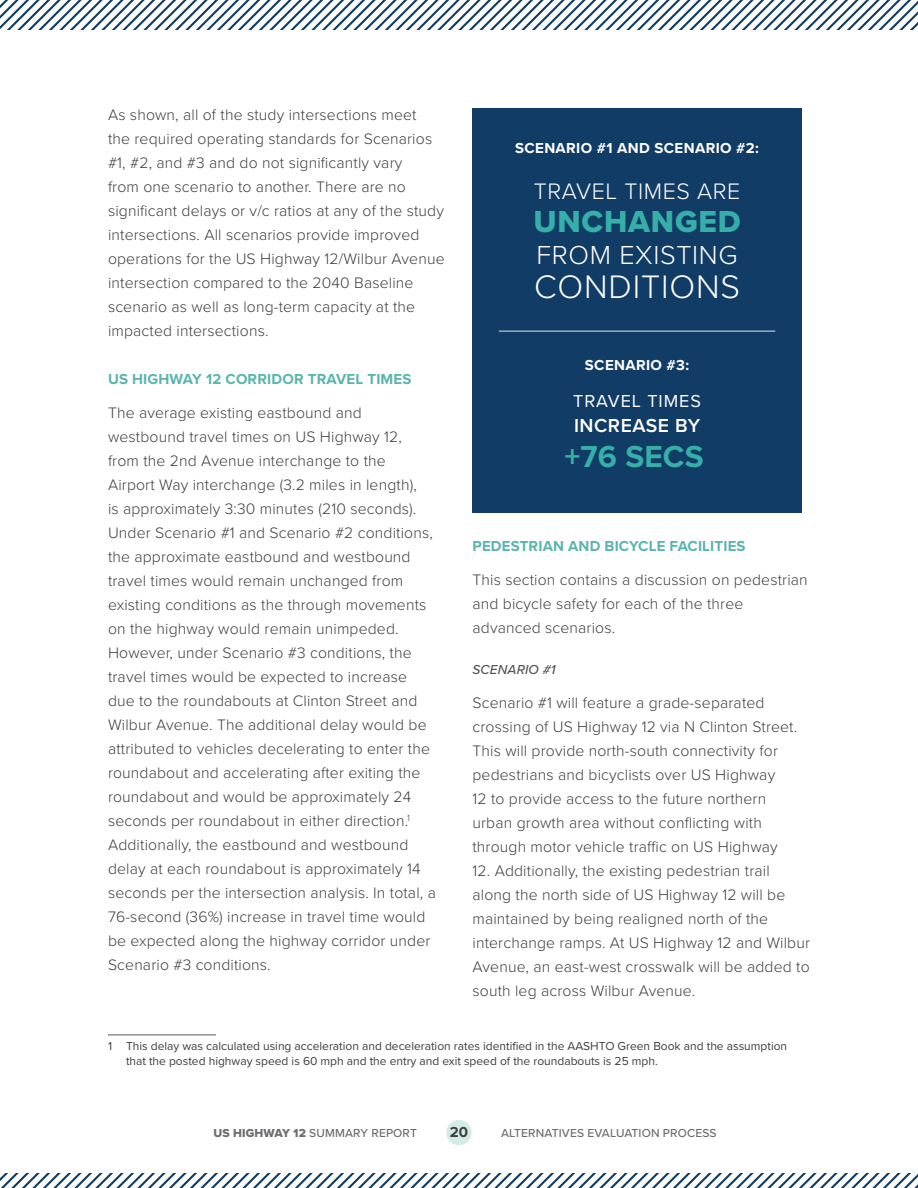
<style>
.page{position:relative;width:918px;height:1188px;background:#fff}
.page>*{position:absolute;margin:0;border:0;box-sizing:border-box;transform-origin:0 0}
.t1{font:300 33.75px "Proxima Nova";letter-spacing:.025em;color:#fff}
.t2{font:31.5px "Proxima Nova Extrabld";letter-spacing:.025em;color:#35afa8}
.t3{font:700 31.5px "Proxima Nova";letter-spacing:.005em;color:#35afa8}
.t4{font:300 27px "Proxima Nova";letter-spacing:.025em;color:#fff}
.t5{font:300 23.25px "Proxima Nova";letter-spacing:.025em;color:#fff}
.t6{font:600 19.5px "Proxima Nova";letter-spacing:.025em;color:#fff}
.t7{font:18px "Proxima Nova";letter-spacing:.05em;color:#fff}
.t8{font:300 15.75px/24px "Proxima Nova";letter-spacing:.01em;color:#3e3e3f}
.t9{font:700 15px "Proxima Nova";letter-spacing:.01em;color:#5ab5ae}
.t10{font:700 15px "Proxima Nova";letter-spacing:.025em;color:#fff}
.t11{font:700 15px "Proxima Nova";color:#3e3e3f}
.t12{font:italic 500 13.5px "Proxima Nova";letter-spacing:.01em;color:#545557}
.t13{font:12px/15px "Proxima Nova";color:#3e3e3f}
.t14{font:500 12px "Proxima Nova";letter-spacing:.01em;color:#6c6d70}
.s1{font-family:"Proxima Nova Extrabld";font-weight:400}
</style>
<div class="page">
<svg style="left:0;top:0;width:918px;height:30px"></svg>
<svg style="left:0;top:1173px;width:918px;height:15px"></svg>
<div style="left:446px;top:1120px;width:26px;height:25px;background:#d3eae5;border-radius:50%"></div>
<hr style="left:108px;top:1035px;width:108px;height:1px;background:#57585a">
<div style="left:472px;top:108px;width:330px;height:404px;background:#113c66"></div>
<hr style="left:499px;top:331px;width:276px;height:1px;background:#d4ece6">
<p class="t8" style="left:108px;top:102px;width:338px">As shown, all of the study intersections meet<br>the required operating standards for Scenarios #1, #2, and #3 and do not significantly vary<br>from one scenario to another. There are no significant delays or v/c ratios at any of the study intersections. All scenarios provide improved operations for the US Highway 12/Wilbur Avenue intersection compared to the 2040 Baseline scenario as well as long-term capacity at the impacted intersections.</p>
<p class="t9" style="left:108px;top:368px;width:305px">US HIGHWAY 12 CORRIDOR TRAVEL TIMES</p>
<p class="t8" style="left:108px;top:400px;width:329px">The average existing eastbound and westbound travel times on US Highway 12, from the 2nd Avenue interchange to the Airport Way interchange (3.2 miles in length),<br>is approximately 3:30 minutes (210 seconds).<br>Under Scenario #1 and Scenario #2 conditions, the approximate eastbound and westbound travel times would remain unchanged from existing conditions as the through movements on the highway would remain unimpeded.<br>However, under Scenario #3 conditions, the travel times would be expected to increase due to the roundabouts at Clinton Street and Wilbur Avenue. The additional delay would be attributed to vehicles decelerating to enter the roundabout and accelerating after exiting the roundabout and would be approximately 24 seconds per roundabout in either direction.<sup>1<br></sup>Additionally, the eastbound and westbound delay at each roundabout is approximately 14 seconds per the intersection analysis. In total, a 76-second (36%) increase in travel time would be expected along the highway corridor under Scenario #3 conditions.</p>
<p class="t10" style="left:515px;top:137px;width:245px">SCENARIO #1 AND SCENARIO #2:</p>
<h3 class="t5" style="left:534px;top:174px;width:208px">TRAVEL TIMES ARE</h3>
<h2 class="t2" style="left:533px;top:198px;width:209px">UNCHANGED</h2>
<h3 class="t4" style="left:536px;top:235px;width:203px">FROM EXISTING</h3>
<h1 class="t1" style="left:534px;top:262px;width:208px">CONDITIONS</h1>
<p class="t10" style="left:585px;top:354px;width:106px">SCENARIO #3:</p>
<p class="t7" style="left:573px;top:388px;width:129px">TRAVEL TIMES</p>
<p class="t6" style="left:574px;top:411px;width:128px">INCREASE BY</p>
<h2 class="t3" style="left:565px;top:433px;width:141px">+76 SECS</h2>
<p class="t9" style="left:472px;top:535px;width:275px">PEDESTRIAN AND BICYCLE FACILITIES</p>
<p class="t8" style="left:472px;top:567px;width:337px">This section contains a discussion on pedestrian and bicycle safety for each of the three advanced scenarios.</p>
<p class="t12" style="left:472px;top:660px;width:85px">SCENARIO #1</p>
<p class="t8" style="left:472px;top:690px;width:326px">Scenario #1 will feature a grade-separated crossing of US Highway 12 via N Clinton Street.<br>This will provide north-south connectivity for pedestrians and bicyclists over US Highway<br>12 to provide access to the future northern urban growth area without conflicting with through motor vehicle traffic on US Highway</p>
<p class="t8" style="left:472px;top:858px;width:339px">12. Additionally, the existing pedestrian trail along the north side of US Highway 12 will be maintained by being realigned north of the interchange ramps. At US Highway 12 and Wilbur Avenue, an east-west crosswalk will be added to south leg across Wilbur Avenue.</p>
<p class="t13" style="left:126px;top:1038px;width:663px;text-indent:-18px">1 This delay was calculated using acceleration and deceleration rates identified in the AASHTO Green Book and the assumption that the posted highway speed is 60 mph and the entry and exit speed of the roundabouts is 25 mph.</p>
<p class="t14" style="left:213px;top:1124px;width:205px"><span class="s1">US HIGHWAY 12</span> SUMMARY REPORT</p>
<p class="t11" style="left:450px;top:1121px;width:20px">20</p>
<p class="t14" style="left:501px;top:1124px;width:217px">ALTERNATIVES EVALUATION PROCESS</p>
</div>
